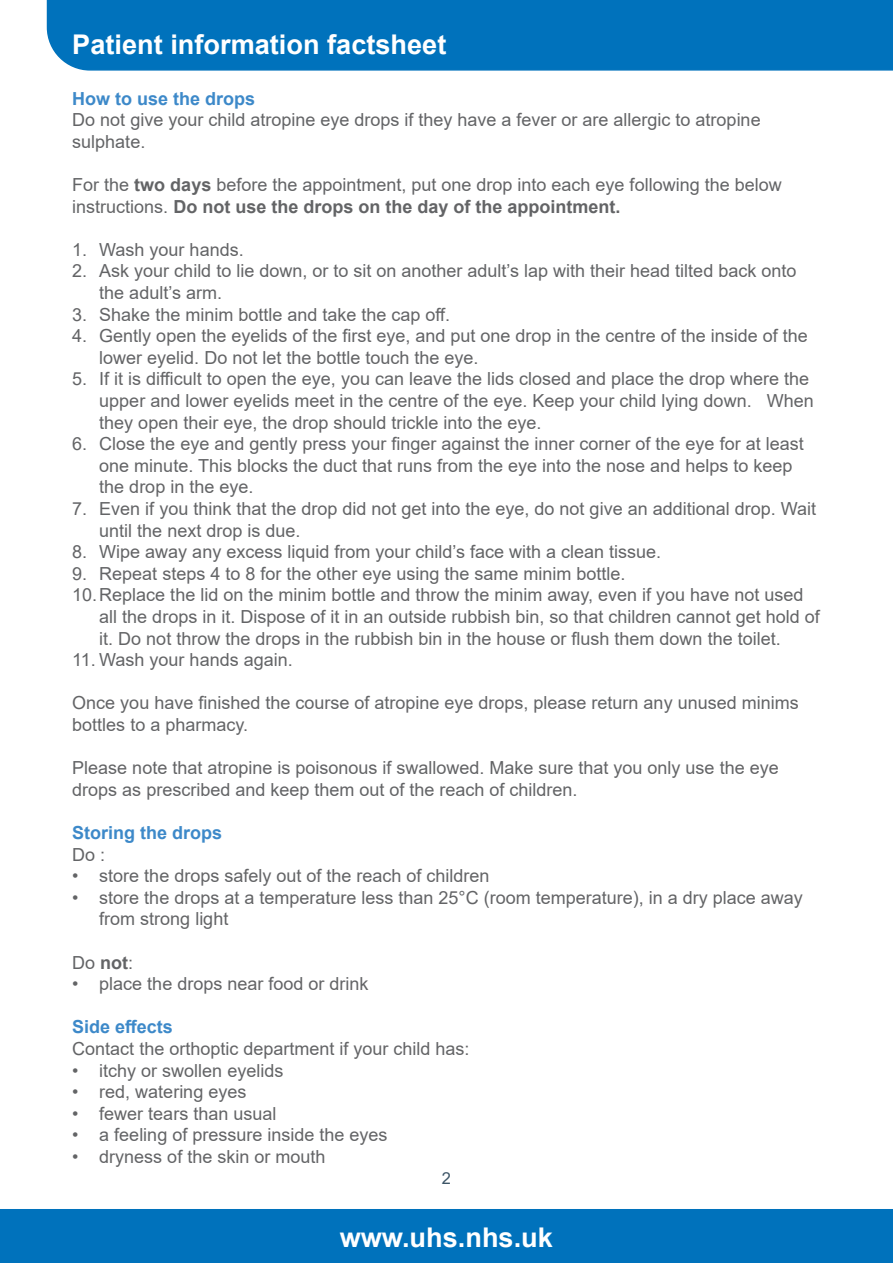
<style>
.page{position:relative;width:893px;height:1263px;background:#fff}
.page>*{position:absolute;margin:0;border:0;box-sizing:border-box;transform-origin:0 0}
.t1{font:700 27.15px "Arial";color:#fff}
.t2{font:18px/21.6px "Arial";color:#636466}
.t3{font:700 18px "Arial";color:#3d89c9}
.t4{font:16.5px "Arial";color:#3d5567}
.s1{font-weight:700}
</style>
<div class="page">
<div style="left:0;top:1209px;width:893px;height:54px;background:#0072bc"></div>
<div style="left:46px;top:0;width:847px;height:71px;background:#0072bc"></div>
<h1 class="t1" style="left:72px;top:25px;width:376px">Patient information factsheet</h1>
<p class="t3" style="left:72px;top:86px;width:185px">How to use the drops</p>
<p class="t2" style="left:72px;top:109px;width:690px">Do not give your child atropine eye drops if they have a fever or are allergic to atropine sulphate.</p>
<p class="t2" style="left:72px;top:174px;width:711px">For the <span class="s1">two days</span> before the appointment, put one drop into each eye following the below instructions. <span class="s1">Do not use the drops on the day of the appointment.</span></p>
<p class="t2" style="left:72px;top:238px;width:173px">1. Wash your hands.</p>
<p class="t2" style="left:99px;top:260px;width:699px;text-indent:-27px">2. Ask your child to lie down, or to sit on another adult’s lap with their head tilted back onto the adult’s arm.</p>
<p class="t2" style="left:72px;top:303px;width:379px">3. Shake the minim bottle and take the cap off.</p>
<p class="t2" style="left:99px;top:325px;width:710px;text-indent:-27px">4. Gently open the eyelids of the first eye, and put one drop in the centre of the inside of the lower eyelid. Do not let the bottle touch the eye.</p>
<p class="t2" style="left:99px;top:368px;width:716px;text-indent:-27px">5. If it is difficult to open the eye, you can leave the lids closed and place the drop where the upper and lower eyelids meet in the centre of the eye. Keep your child lying down. When they open their eye, the drop should trickle into the eye.</p>
<p class="t2" style="left:99px;top:433px;width:706px;text-indent:-27px">6. Close the eye and gently press your finger against the inner corner of the eye for at least one minute. This blocks the duct that runs from the eye into the nose and helps to keep the drop in the eye.</p>
<p class="t2" style="left:99px;top:498px;width:718px;text-indent:-27px">7. Even if you think that the drop did not get into the eye, do not give an additional drop. Wait until the next drop is due.</p>
<p class="t2" style="left:72px;top:541px;width:590px">8. Wipe away any excess liquid from your child’s face with a clean tissue.</p>
<p class="t2" style="left:72px;top:562px;width:555px">9. Repeat steps 4 to 8 for the other eye using the same minim bottle.</p>
<p class="t2" style="left:72px;top:584px;width:733px">10.Replace the lid on the minim bottle and throw the minim away, even if you have not used</p>
<p class="t2" style="left:99px;top:606px;width:722px">all the drops in it. Dispose of it in an outside rubbish bin, so that children cannot get hold of</p>
<p class="t2" style="left:99px;top:627px;width:683px">it. Do not throw the drops in the rubbish bin in the house or flush them down the toilet.</p>
<p class="t2" style="left:72px;top:649px;width:222px">11. Wash your hands again.</p>
<p class="t2" style="left:72px;top:692px;width:728px">Once you have finished the course of atropine eye drops, please return any unused minims bottles to a pharmacy.</p>
<p class="t2" style="left:72px;top:757px;width:708px">Please note that atropine is poisonous if swallowed. Make sure that you only use the eye drops as prescribed and keep them out of the reach of children.</p>
<p class="t3" style="left:72px;top:820px;width:152px">Storing the drops</p>
<p class="t2" style="left:72px;top:843px;width:35px">Do :</p>
<p class="t2" style="left:72px;top:865px;width:419px">• store the drops safely out of the reach of children</p>
<p class="t2" style="left:99px;top:886px;width:705px;text-indent:-27px">• store the drops at a temperature less than 25°C (room temperature), in a dry place away from strong light</p>
<p class="t2" style="left:72px;top:951px;width:63px">Do <span class="s1">not</span>:</p>
<p class="t2" style="left:72px;top:973px;width:298px">• place the drops near food or drink</p>
<p class="t3" style="left:72px;top:1014px;width:102px">Side effects</p>
<p class="t2" style="left:72px;top:1038px;width:399px">Contact the orthoptic department if your child has:</p>
<p class="t2" style="left:72px;top:1059px;width:213px">• itchy or swollen eyelids</p>
<p class="t2" style="left:72px;top:1081px;width:176px">• red, watering eyes</p>
<p class="t2" style="left:72px;top:1102px;width:206px">• fewer tears than usual</p>
<p class="t2" style="left:72px;top:1124px;width:317px">• a feeling of pressure inside the eyes</p>
<p class="t2" style="left:72px;top:1146px;width:255px">• dryness of the skin or mouth</p>
<p class="t4" style="left:442px;top:1166px;width:11px">2</p>
<h1 class="t1" style="left:340px;top:1218px;width:215px">www.uhs.nhs.uk</h1>
</div>
